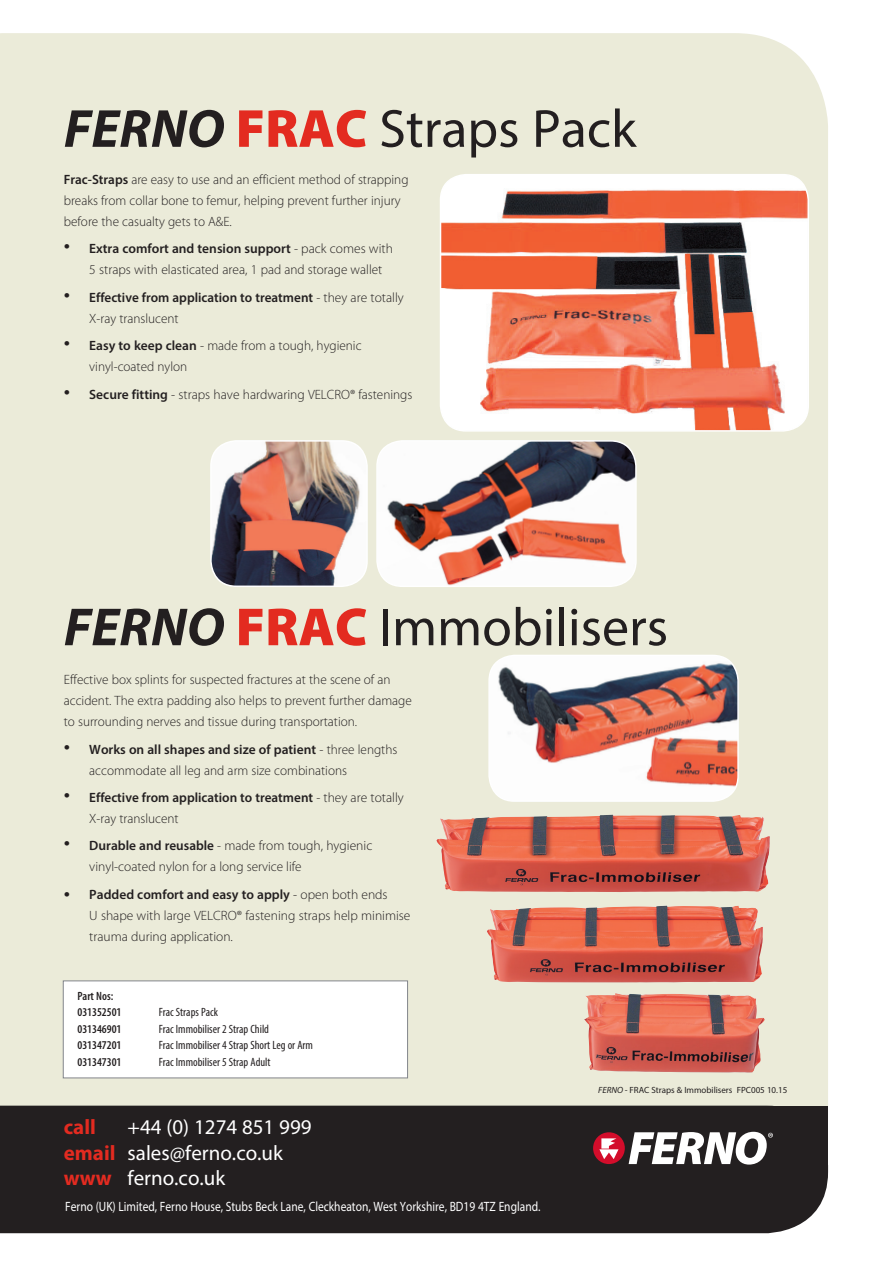
<style>
.page{position:relative;width:893px;height:1263px;background:#fff}
.page>*{position:absolute;margin:0;border:0;box-sizing:border-box;transform-origin:0 0}
.t1{font:54px "Myriad Pro";color:#231f20}
.t2{font:21px/25.2px "Myriad Pro";color:#fff}
.t3{font:700 21px "Myriad Pro";color:#e32b20}
.Intro_body{font:300 13.5px/21px "Myriad Pro";color:#231f20}
.t4{font:600 13.5px/21px "Myriad Pro";color:#231f20}
.t5{font:13.5px "Myriad Pro";color:#fff;scale:.85 1}
.t6{font:condensed 12px "Myriad Pro";color:#231f20}
.t7{font:600 condensed 12px/16.5px "Myriad Pro";color:#231f20}
.t8{font:9px "Myriad Pro";color:#231f20}
.s1{font-weight:700;font-style:italic}
.s2{font-weight:900;color:#e32b20}
.s3{font-weight:600}
.s4{font-size:25.5px}
.s5{font-weight:300;font-size:25.5px}
.s6{font-weight:300}
.s7{font-weight:700;color:#e32b20}
.s8{font-style:italic}
</style>
<div class="page">
<div style="left:0;top:33px;width:828px;height:1073px;background:#ebebd9"></div>
<div style="left:0;top:1106px;width:828px;height:127px;background:#231f20"></div>
<div style="left:63px;top:980px;width:345px;height:98px;background:#fff;border:1px solid #83868c"></div>
<img style="left:489px;top:655px;width:249px;height:146px">
<div style="left:488px;top:655px;width:251px;height:147px;border:2px solid #fff;border-radius:26px"></div>
<img style="left:487px;top:905px;width:276px;height:77px">
<img style="left:436px;top:815px;width:334px;height:77px">
<img style="left:584px;top:993px;width:181px;height:79px">
<img style="left:211px;top:441px;width:156px;height:145px">
<div style="left:210px;top:440px;width:158px;height:147px;border:2px solid #fff;border-radius:26px"></div>
<img style="left:377px;top:441px;width:259px;height:145px">
<div style="left:376px;top:440px;width:261px;height:147px;border:2px solid #fff;border-radius:26px"></div>
<img style="left:440px;top:175px;width:368px;height:256px">
<div style="left:440px;top:174px;width:369px;height:258px;border:2px solid #fff;border-radius:26px"></div>
<div style="left:593px;top:1132px;width:32px;height:32px;background:#d30d2b;border-radius:50%"></div>
<svg style="left:599px;top:1138px;width:19px;height:21px"></svg>
<svg style="left:629px;top:1132px;width:144px;height:32px"></svg>
<p class="t1" style="left:64px;top:95px;width:574px"><span class="s1">FERNO</span> <span class="s2">FRAC</span> Straps Pack</p>
<p class="Intro_body" style="left:64px;top:169px;width:346px"><span class="s3">Frac-Straps</span> are easy to use and an efficient method of strapping breaks from collar bone to femur, helping prevent further injury before the casualty gets to A&amp;E.</p>
<p class="Intro_body" style="left:89px;top:239px;width:305px;text-indent:-26px"><span class="s4">•</span> <span class="s3">Extra comfort and tension support</span> - pack comes with<br>5 straps with elasticated area, 1 pad and storage wallet</p>
<p class="t4" style="left:89px;top:286px;width:316px;text-indent:-26px"><span class="s5">•</span> Effective from application to treatment <span class="s6">- they are totally<br>X-ray translucent</span></p>
<p class="Intro_body" style="left:89px;top:335px;width:274px;text-indent:-26px"><span class="s4">•</span> <span class="s3">Easy to keep clean</span> - made from a tough, hygienic vinyl-coated nylon</p>
<p class="Intro_body" style="left:64px;top:384px;width:350px"><span class="s4">•</span> <span class="s3">Secure fitting</span> - straps have hardwaring VELCRO® fastenings</p>
<p class="t1" style="left:64px;top:594px;width:606px"><span class="s1">FERNO</span> <span class="s2">FRAC</span> Immobilisers</p>
<p class="Intro_body" style="left:64px;top:669px;width:350px">Effective box splints for suspected fractures at the scene of an accident. The extra padding also helps to prevent further damage to surrounding nerves and tissue during transportation.</p>
<p class="Intro_body" style="left:89px;top:739px;width:310px;text-indent:-26px"><span class="s4">•</span> <span class="s3">Works on all shapes and size of patient</span> - three lengths accommodate all leg and arm size combinations</p>
<p class="t4" style="left:89px;top:786px;width:316px;text-indent:-26px"><span class="s5">•</span> Effective from application to treatment <span class="s6">- they are totally<br>X-ray translucent</span></p>
<p class="Intro_body" style="left:89px;top:835px;width:285px;text-indent:-26px"><span class="s4">•</span> <span class="s3">Durable and reusable</span> - made from tough, hygienic vinyl-coated nylon for a long service life</p>
<p class="Intro_body" style="left:89px;top:884px;width:323px;text-indent:-26px"><span class="s4">•</span> <span class="s3">Padded comfort and easy to apply</span> - open both ends<br>U shape with large VELCRO® fastening straps help minimise trauma during application.</p>
<p class="t7" style="left:77px;top:988px;width:46px">Part Nos:<br>031352501</p>
<p class="t6" style="left:159px;top:1005px;width:61px">Frac Straps Pack</p>
<p class="t7" style="left:77px;top:1021px;width:46px">031346901</p>
<p class="t6" style="left:159px;top:1022px;width:112px">Frac Immobiliser 2 Strap Child</p>
<p class="t7" style="left:77px;top:1037px;width:46px">031347201</p>
<p class="t6" style="left:159px;top:1038px;width:156px">Frac Immobiliser 4 Strap Short Leg or Arm</p>
<p class="t7" style="left:77px;top:1054px;width:46px">031347301</p>
<p class="t6" style="left:159px;top:1055px;width:113px">Frac Immobiliser 5 Strap Adult</p>
<p class="t3" style="left:64px;top:1114px;width:34px">call</p>
<p class="t2" style="left:64px;top:1114px;width:249px;text-indent:64px">+44 (0) 1274 851 999 <span class="s7">email</span> sales@ferno.co.uk</p>
<p class="t2" style="left:64px;top:1165px;width:163px"><span class="s7">www</span> ferno.co.uk</p>
<p class="t5" style="left:65px;top:1198px;width:561px">Ferno (UK) Limited, Ferno House, Stubs Beck Lane, Cleckheaton, West Yorkshire, BD19 4TZ England.</p>
<p class="t8" style="left:598px;top:1084px;width:191px"><span class="s8">FERNO -</span> FRAC Straps &amp; Immobilisers FPC005 10.15</p>
</div>
